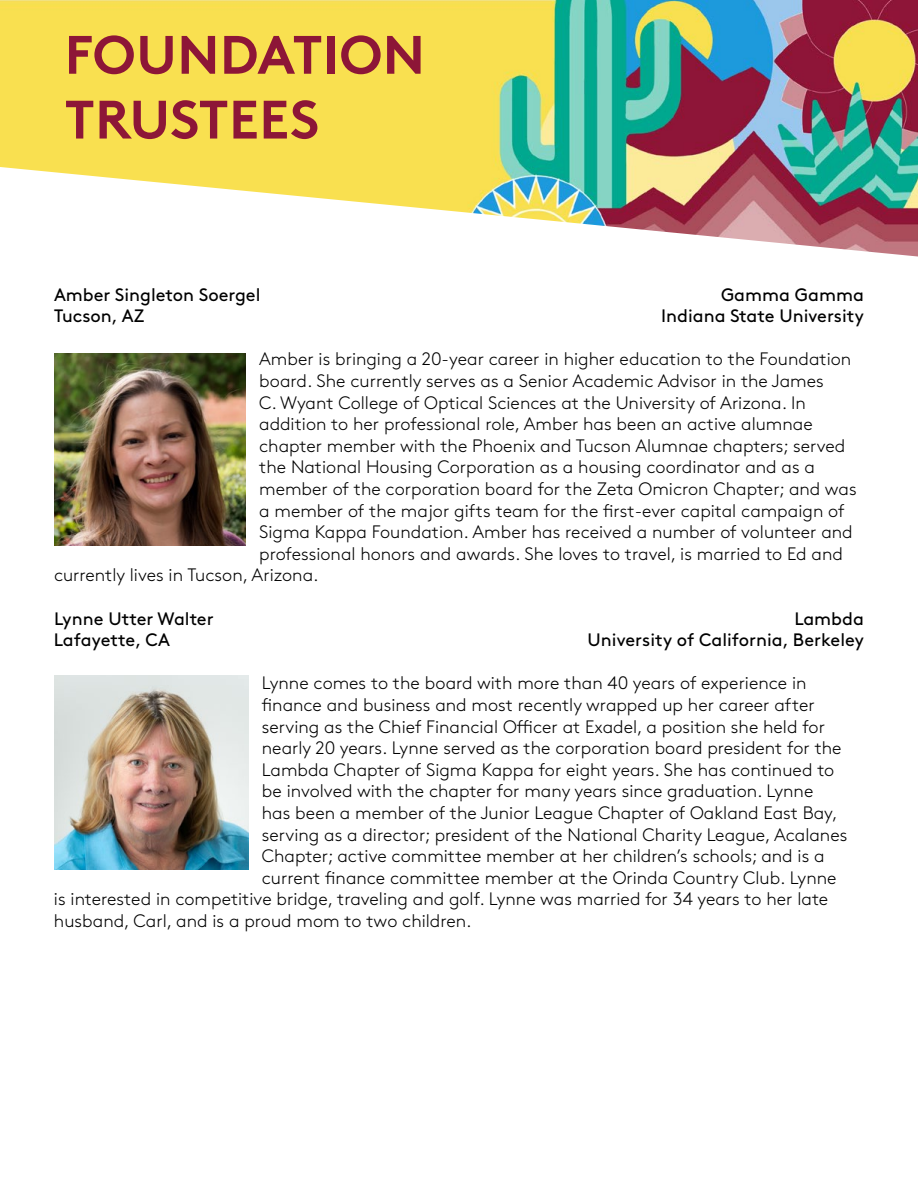
<style>
.page{position:relative;width:918px;height:1188px;background:#fff}
.page>*{position:absolute;margin:0;border:0;box-sizing:border-box;transform-origin:0 0}
.t1{font:700 54px/64.8px "Brown Pro";letter-spacing:.01em;color:#8d1637}
.t2{font:300 18px "Brown Pro";color:#000}
.t3{font:18px "Brown Pro";color:#000}
</style>
<div class="page">
<img style="left:0;top:0;width:918px;height:257px">
<img style="left:54px;top:675px;width:194px;height:195px">
<img style="left:54px;top:354px;width:192px;height:191px">
<h1 class="t1" style="left:65px;top:17px;width:362px">FOUNDATION<br>TRUSTEES</h1>
<p class="t3" style="left:54px;top:281px;width:208px">Amber Singleton Soergel</p>
<p class="t3" style="left:721px;top:281px;width:144px">Gamma Gamma</p>
<p class="t3" style="left:54px;top:302px;width:92px">Tucson, AZ</p>
<p class="t3" style="left:661px;top:302px;width:204px">Indiana State University</p>
<p class="t2" style="left:259px;top:346px;width:594px">Amber is bringing a 20-year career in higher education to the Foundation</p>
<p class="t2" style="left:259px;top:368px;width:566px">board. She currently serves as a Senior Academic Advisor in the James</p>
<p class="t2" style="left:259px;top:389px;width:548px">C. Wyant College of Optical Sciences at the University of Arizona. In</p>
<p class="t2" style="left:259px;top:411px;width:555px">addition to her professional role, Amber has been an active alumnae</p>
<p class="t2" style="left:259px;top:432px;width:588px">chapter member with the Phoenix and Tucson Alumnae chapters; served</p>
<p class="t2" style="left:259px;top:454px;width:557px">the National Housing Corporation as a housing coordinator and as a</p>
<p class="t2" style="left:259px;top:476px;width:599px">member of the corporation board for the Zeta Omicron Chapter; and was</p>
<p class="t2" style="left:259px;top:497px;width:587px">a member of the major gifts team for the first-ever capital campaign of</p>
<p class="t2" style="left:259px;top:519px;width:595px">Sigma Kappa Foundation. Amber has received a number of volunteer and</p>
<p class="t2" style="left:259px;top:540px;width:585px">professional honors and awards. She loves to travel, is married to Ed and</p>
<p class="t2" style="left:54px;top:562px;width:266px">currently lives in Tucson, Arizona.</p>
<p class="t3" style="left:54px;top:605px;width:161px">Lynne Utter Walter</p>
<p class="t3" style="left:794px;top:605px;width:71px">Lambda</p>
<p class="t3" style="left:54px;top:626px;width:118px">Lafayette, CA</p>
<p class="t3" style="left:588px;top:626px;width:278px">University of California, Berkeley</p>
<p class="t2" style="left:262px;top:670px;width:546px">Lynne comes to the board with more than 40 years of experience in</p>
<p class="t2" style="left:262px;top:692px;width:554px">finance and business and most recently wrapped up her career after</p>
<p class="t2" style="left:262px;top:713px;width:565px">serving as the Chief Financial Officer at Exadel, a position she held for</p>
<p class="t2" style="left:262px;top:735px;width:581px">nearly 20 years. Lynne served as the corporation board president for the</p>
<p class="t2" style="left:262px;top:756px;width:574px">Lambda Chapter of Sigma Kappa for eight years. She has continued to</p>
<p class="t2" style="left:262px;top:778px;width:553px">be involved with the chapter for many years since graduation. Lynne</p>
<p class="t2" style="left:262px;top:800px;width:577px">has been a member of the Junior League Chapter of Oakland East Bay,</p>
<p class="t2" style="left:262px;top:821px;width:587px">serving as a director; president of the National Charity League, Acalanes</p>
<p class="t2" style="left:262px;top:843px;width:564px">Chapter; active committee member at her children’s schools; and is a</p>
<p class="t2" style="left:262px;top:864px;width:576px">current finance committee member at the Orinda Country Club. Lynne</p>
<p class="t2" style="left:54px;top:886px;width:776px">is interested in competitive bridge, traveling and golf. Lynne was married for 34 years to her late</p>
<p class="t2" style="left:54px;top:908px;width:419px">husband, Carl, and is a proud mom to two children.</p>
</div>
